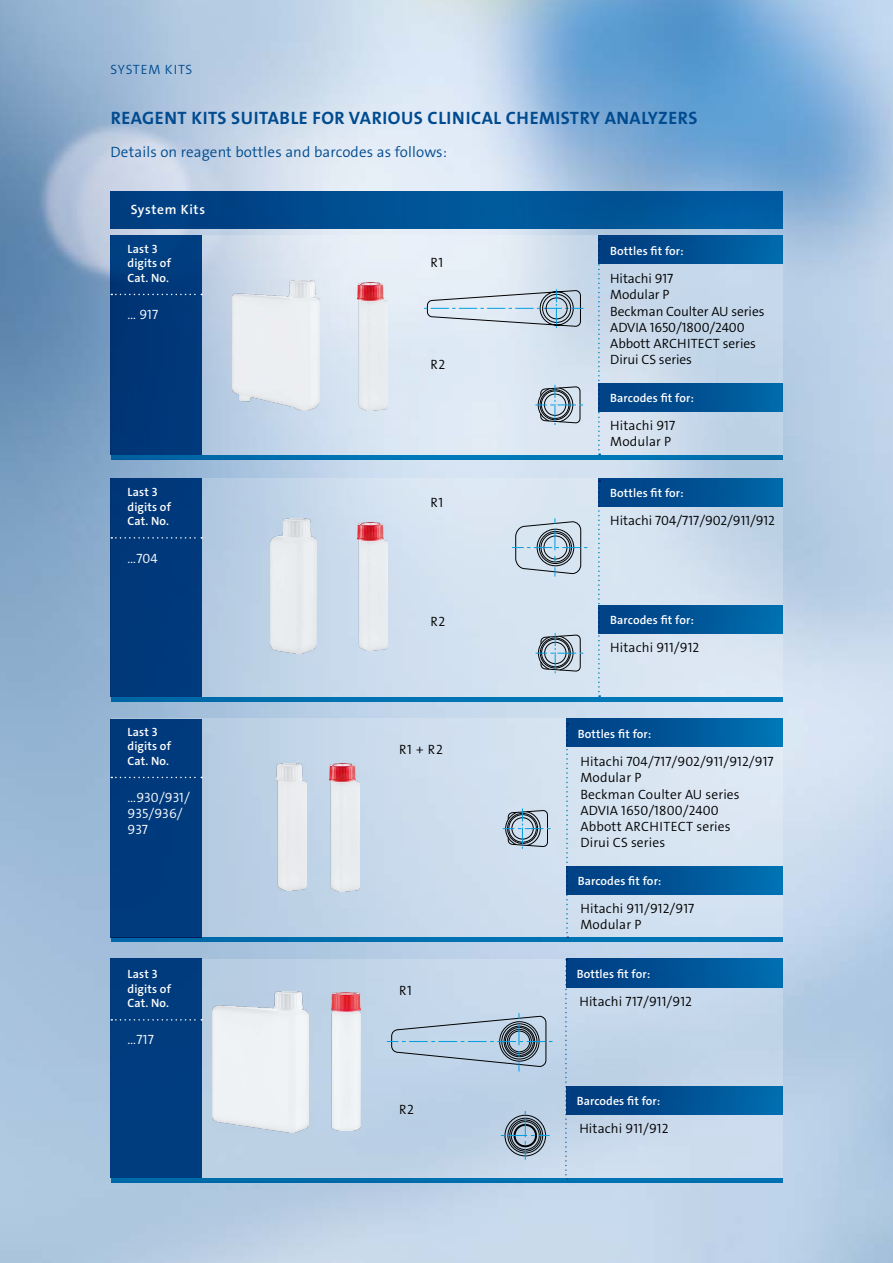
<style>
.page{position:relative;width:893px;height:1263px;background:#fff}
.page>*{position:absolute;margin:0;border:0;box-sizing:border-box;transform-origin:0 0}
.t1{font:18px "The Sans LP7 Bld";letter-spacing:.03em;color:#004b8f}
.t2{font:15px "The Sans LP4 Se Lig";letter-spacing:.01em;color:#004b8f}
.t3{font:13.5px/16.2px "The Sans LP4 Se Lig";letter-spacing:.01em;color:#000}
.t4{font:13.5px/16.2px "The Sans LP4 Se Lig";letter-spacing:-.005em;color:#fff}
.t5{font:13.5px "The Sans LP6 Se Bld";letter-spacing:.05em;color:#fff}
.t6{font:13.5px "The Sans LP4 Se Lig";letter-spacing:.055em;color:#004b8f}
.t7{font:600 12px/14.4px "The Sans C4 s";letter-spacing:.01em;color:#fff}
</style>
<div class="page">
<img style="left:0;top:0;width:893px;height:1263px">
<svg style="left:202px;top:236px;width:580px;height:219px;background:#d1dfee"></svg>
<div style="left:111px;top:236px;width:91px;height:219px;background:#003779"></div>
<div style="left:111px;top:191px;width:671px;height:37px;background:linear-gradient(to right,#004083,#0060a4)"></div>
<svg style="left:598px;top:264px;width:2px;height:191px"></svg>
<svg style="left:111px;top:294px;width:91px;height:1px"></svg>
<div style="left:598px;top:384px;width:184px;height:28px;background:linear-gradient(to right,#003d82,#0066a6)"></div>
<div style="left:598px;top:236px;width:184px;height:28px;background:linear-gradient(to right,#00387c,#0069ab)"></div>
<svg style="left:111px;top:455px;width:671px;height:5px;background:#0070af"></svg>
<svg style="left:424px;top:289px;width:159px;height:39px;background:#c2cfdb"></svg>
<svg style="left:535px;top:385px;width:48px;height:40px;background:#a1aebb"></svg>
<img style="left:357px;top:283px;width:30px;height:127px">
<svg style="left:202px;top:478px;width:580px;height:219px;background:#cddded"></svg>
<div style="left:111px;top:478px;width:91px;height:219px;background:#00397b"></div>
<svg style="left:111px;top:697px;width:671px;height:4px;background:#0072b1"></svg>
<svg style="left:598px;top:506px;width:2px;height:191px"></svg>
<svg style="left:111px;top:537px;width:91px;height:2px"></svg>
<div style="left:598px;top:605px;width:184px;height:28px;background:linear-gradient(to right,#003d82,#006eae)"></div>
<div style="left:598px;top:478px;width:184px;height:28px;background:linear-gradient(to right,#003e83,#0065a5)"></div>
<svg style="left:512px;top:518px;width:75px;height:59px;background:#b6c5d2"></svg>
<svg style="left:536px;top:633px;width:47px;height:40px;background:#9dacb8"></svg>
<img style="left:357px;top:522px;width:30px;height:128px">
<img style="left:270px;top:518px;width:47px;height:136px">
<img style="left:232px;top:280px;width:88px;height:130px">
<svg style="left:202px;top:719px;width:580px;height:218px;background:#ccdbec"></svg>
<div style="left:111px;top:719px;width:91px;height:218px;background:#003a7d"></div>
<svg style="left:111px;top:777px;width:91px;height:1px"></svg>
<svg style="left:566px;top:723px;width:2px;height:214px"></svg>
<div style="left:111px;top:937px;width:671px;height:5px;background:#0071b1"></div>
<svg style="left:503px;top:808px;width:48px;height:41px;background:#9cacba"></svg>
<div style="left:567px;top:719px;width:215px;height:28px;background:linear-gradient(to right,#003b81,#0073b3)"></div>
<div style="left:567px;top:867px;width:215px;height:28px;background:linear-gradient(to right,#003b7f,#006fb0)"></div>
<img style="left:330px;top:764px;width:30px;height:127px">
<img style="left:276px;top:764px;width:31px;height:127px">
<div style="left:111px;top:959px;width:671px;height:221px;background:#c1d4e8"></div>
<div style="left:111px;top:959px;width:91px;height:219px;background:#003c7f"></div>
<svg style="left:111px;top:1019px;width:91px;height:1px"></svg>
<hr style="left:111px;top:1178px;width:671px;height:4px;background:#006eae">
<svg style="left:565px;top:959px;width:2px;height:221px"></svg>
<div style="left:566px;top:1086px;width:216px;height:28px;background:linear-gradient(to right,#003679,#006bad)"></div>
<div style="left:566px;top:959px;width:216px;height:28px;background:linear-gradient(to right,#003a80,#006bae)"></div>
<svg style="left:387px;top:1013px;width:165px;height:58px"></svg>
<svg style="left:501px;top:1111px;width:49px;height:49px"></svg>
<img style="left:213px;top:992px;width:95px;height:140px">
<img style="left:331px;top:992px;width:29px;height:139px">
<p class="t6" style="left:111px;top:61px;width:82px">System ki ts</p>
<h1 class="t1" style="left:111px;top:106px;width:588px">REAGENT KITS SUITABLE FOR VARIOUS CLINICAL CHEMISTRY ANALYZERS</h1>
<p class="t2" style="left:111px;top:142px;width:338px">Details on reagent bottles and barcodes as follows:</p>
<p class="t5" style="left:131px;top:201px;width:76px">System Kits</p>
<p class="t7" style="left:128px;top:242px;width:45px">Last 3 digits of<br>Cat. No.</p>
<p class="t4" style="left:128px;top:306px;width:32px">… 917</p>
<p class="t3" style="left:430px;top:254px;width:14px">R1</p>
<p class="t3" style="left:430px;top:357px;width:16px">R2</p>
<p class="t7" style="left:128px;top:485px;width:45px">Last 3 digits of<br>Cat. No.</p>
<p class="t3" style="left:430px;top:495px;width:14px">R1</p>
<p class="t4" style="left:128px;top:550px;width:32px">…704</p>
<p class="t7" style="left:128px;top:725px;width:45px">Last 3 digits of<br>Cat. No.</p>
<p class="t4" style="left:128px;top:789px;width:64px">…930/931/<br>935/936/<br>937</p>
<p class="t7" style="left:128px;top:967px;width:45px">Last 3 digits of<br>Cat. No.</p>
<p class="t4" style="left:128px;top:1032px;width:28px">…717</p>
<p class="t3" style="left:430px;top:613px;width:16px">R2</p>
<p class="t3" style="left:399px;top:742px;width:45px">R1 + R2</p>
<p class="t3" style="left:399px;top:982px;width:14px">R1</p>
<p class="t3" style="left:399px;top:1101px;width:16px">R2</p>
<p class="t7" style="left:610px;top:244px;width:75px">Bottles fit for:</p>
<p class="t3" style="left:610px;top:271px;width:156px">Hitachi 917<br>Modular P<br>Beckman Coulter AU series<br>ADVIA 1650/1800/2400<br>Abbott Architect series<br>Dirui CS series</p>
<p class="t7" style="left:610px;top:391px;width:85px">Barcodes fit for:</p>
<p class="t3" style="left:610px;top:417px;width:66px">Hitachi 917<br>Modular P</p>
<p class="t7" style="left:610px;top:485px;width:75px">Bottles fit for:</p>
<p class="t3" style="left:610px;top:512px;width:166px">Hitachi 704/717/902/911/912</p>
<p class="t7" style="left:610px;top:613px;width:85px">Barcodes fit for:</p>
<p class="t3" style="left:610px;top:640px;width:91px">Hitachi 911/912</p>
<p class="t7" style="left:578px;top:727px;width:75px">Bottles fit for:</p>
<p class="t3" style="left:580px;top:754px;width:195px">Hitachi 704/717/902/911/912/917<br>Modular P<br>Beckman Coulter AU series<br>ADVIA 1650/1800/2400<br>Abbott Architect series<br>Dirui CS series</p>
<p class="t7" style="left:578px;top:874px;width:85px">Barcodes fit for:</p>
<p class="t3" style="left:580px;top:900px;width:115px">Hitachi 911/912/917<br>Modular P</p>
<p class="t7" style="left:577px;top:967px;width:75px">Bottles fit for:</p>
<p class="t3" style="left:579px;top:993px;width:114px">Hitachi 717/911/912</p>
<p class="t7" style="left:577px;top:1094px;width:85px">Barcodes fit for:</p>
<p class="t3" style="left:579px;top:1121px;width:91px">Hitachi 911/912</p>
</div>
